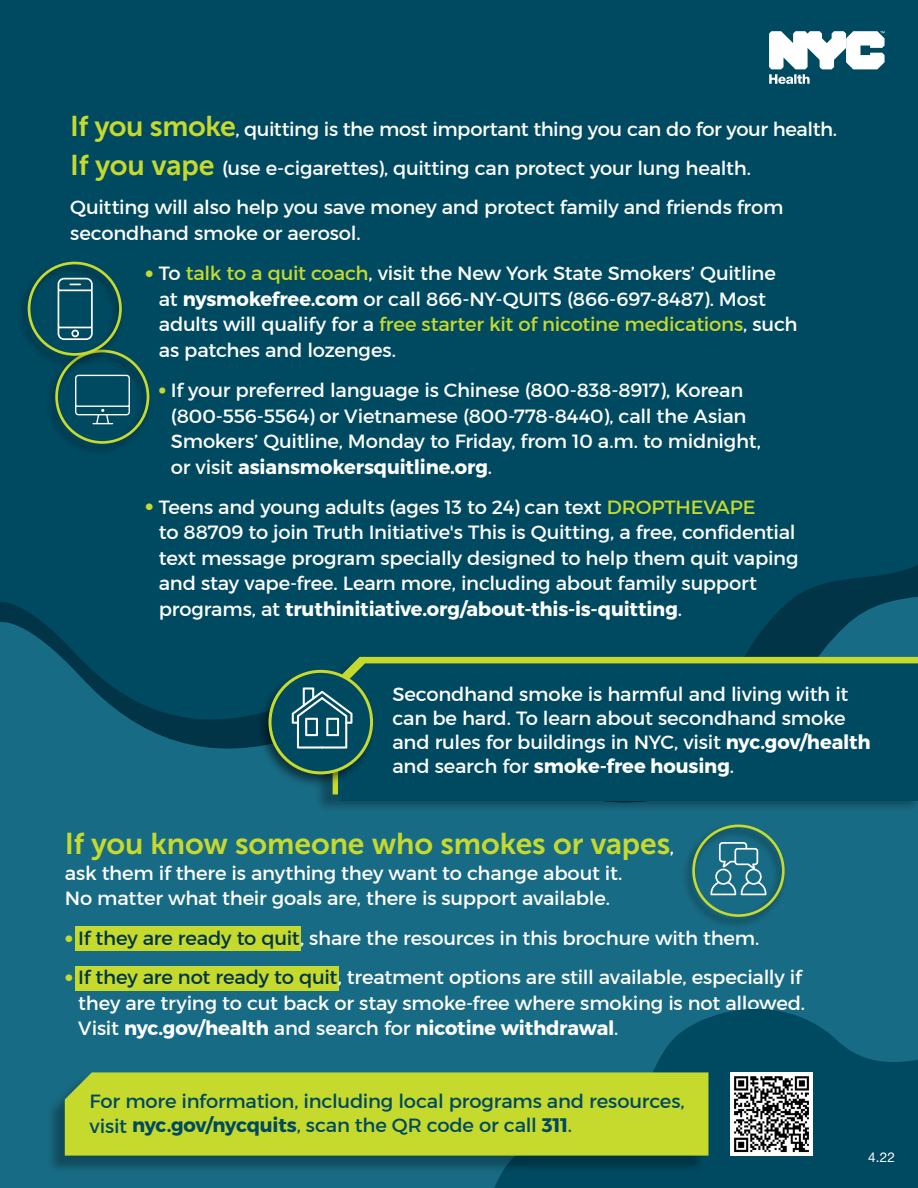
<style>
.page{position:relative;width:918px;height:1188px;background:#186b84}
.page>*{position:absolute;margin:0;border:0;box-sizing:border-box;transform-origin:0 0}
.t1{font:30px "Museo Sans 700";letter-spacing:-.005em;color:#c6d92d}
.t2{font:19.5px/25.5px "Montserrat";letter-spacing:-.01em;color:#fff}
.t3{font:19.5px/24px "Montserrat";letter-spacing:-.01em;color:#004a61}
.t4{font:13.5px "Helvetica Neue LT Std";color:#fff}
.s1{font-family:"Museo Sans 700";font-size:28.5px;color:#c6d92d}
.s2{font-family:"Museo Sans 900";font-size:18px;color:#c6d92d}
.s3{color:#c6d92d}
.s4{font-weight:700}
.s5{font-weight:900;color:#c6d92d}
.s6{font-family:"Montserrat";font-size:19.5px;color:#fff}
.s7{color:#003446}
</style>
<div class="page">
<div style="left:0;top:0;width:918px;height:749px;background:#004a61"></div>
<div style="left:314px;top:659px;width:604px;height:154px;background:#000;opacity:.3"></div>
<svg style="left:769px;top:31px;width:116px;height:53px;background:#9ab7c0"></svg>
<div style="left:44px;top:347px;width:109px;height:109px;background:#000;opacity:.5"></div>
<div style="left:55px;top:350px;width:94px;height:94px;border:3px solid #c6d92d;border-radius:50%"></div>
<div style="left:16px;top:259px;width:109px;height:109px;background:#000;opacity:.5"></div>
<div style="left:28px;top:262px;width:94px;height:94px;border:3px solid #c6d92d;border-radius:50%"></div>
<svg style="left:74px;top:374px;width:57px;height:51px;background:#216175"></svg>
<div style="left:333px;top:657px;width:585px;height:137px;background:#c6d92d"></div>
<div style="left:338px;top:663px;width:580px;height:138px;background:#004a61"></div>
<div style="left:256px;top:667px;width:121px;height:120px;background:#000;opacity:.5"></div>
<div style="left:270px;top:671px;width:102px;height:102px;background:#004a61;border-radius:50%"></div>
<div style="left:268px;top:670px;width:105px;height:104px;border:3px solid #c6d92d;border-radius:50%"></div>
<svg style="left:292px;top:687px;width:60px;height:62px"></svg>
<div style="left:681px;top:822px;width:107px;height:106px;background:#000;opacity:.5"></div>
<div style="left:692px;top:825px;width:93px;height:92px;border:3px solid #c6d92d;border-radius:50%"></div>
<div style="left:76px;top:967px;width:263px;height:24px;background:#c6d92d"></div>
<div style="left:76px;top:927px;width:225px;height:24px;background:#c6d92d"></div>
<svg style="left:494px;top:1009px;width:424px;height:179px;fill:#004a61"></svg>
<img style="left:730px;top:1072px;width:83px;height:83px">
<div style="left:46px;top:1075px;width:661px;height:99px;background:#000;opacity:.3"></div>
<div style="left:65px;top:1072px;width:643px;height:84px;background:#c6d92d"></div>
<p class="t2" style="left:70px;top:110px;width:768px;line-height:39px"><span class="s1">If you smoke</span>, quitting is the most important thing you can do for your health.<br><span class="s1">If you vape</span> (use e-cigarettes), quitting can protect your lung health.<br>Quitting will also help you save money and protect family and friends from</p>
<p class="t2" style="left:70px;top:220px;width:292px">secondhand smoke or aerosol.</p>
<p class="t2" style="left:159px;top:260px;width:640px;text-indent:-13px"><span class="s2">•</span> To <span class="s3">talk to a quit coach</span>, visit the New York State Smokers’ Quitline at <span class="s4">nysmokefree.com</span> or call 866-NY-QUITS (866-697-8487). Most adults will qualify for a <span class="s3">free starter kit of nicotine medications</span>, such as patches and lozenges.</p>
<p class="t2" style="left:171px;top:377px;width:592px;text-indent:-12px"><span class="s5">•</span> If your preferred language is Chinese (800-838-8917), Korean (800-556-5564) or Vietnamese (800-778-8440), call the Asian Smokers’ Quitline, Monday to Friday, from 10 a.m. to midnight, or visit <span class="s4">asiansmokersquitline.org</span>.</p>
<p class="t2" style="left:159px;top:494px;width:641px;text-indent:-14px"><span class="s2">•</span> Teens and young adults (ages 13 to 24) can text <span class="s3">DROPTHEVAPE<br></span>to 88709 to join Truth Initiative's This is Quitting, a free, confidential text message program specially designed to help them quit vaping and stay vape-free. Learn more, including about family support programs, at <span class="s4">truthinitiative.org/about-this-is-quitting</span>.</p>
<p class="t2" style="left:392px;top:682px;width:480px;line-height:24px">Secondhand smoke is harmful and living with it can be hard. To learn about secondhand smoke and rules for buildings in NYC, visit <span class="s4">nyc.gov/health </span>and search for <span class="s4">smoke-free housing</span>.</p>
<p class="t1" style="left:65px;top:827px;width:611px">If you know someone who smokes or vapes<span class="s6">,</span></p>
<p class="t2" style="left:65px;top:860px;width:559px">ask them if there is anything they want to change about it.<br>No matter what their goals are, there is support available.</p>
<p class="t2" style="left:65px;top:926px;width:696px"><span class="s2">•</span> <span class="s7">If they are ready to quit</span>, share the resources in this brochure with them.</p>
<p class="t2" style="left:78px;top:965px;width:728px;text-indent:-14px"><span class="s2">•</span> <span class="s7">If they are not ready to quit</span>, treatment options are still available, especially if they are trying to cut back or stay smoke-free where smoking is not allowed.<br>Visit <span class="s4">nyc.gov/health</span> and search for <span class="s4">nicotine withdrawal</span>.</p>
<p class="t3" style="left:90px;top:1089px;width:597px">For more information, including local programs and resources, visit <span class="s4">nyc.gov/nycquits</span>, scan the QR code or call <span class="s4">311</span>.</p>
<p class="t4" style="left:868px;top:1149px;width:28px">4.22</p>
</div>
